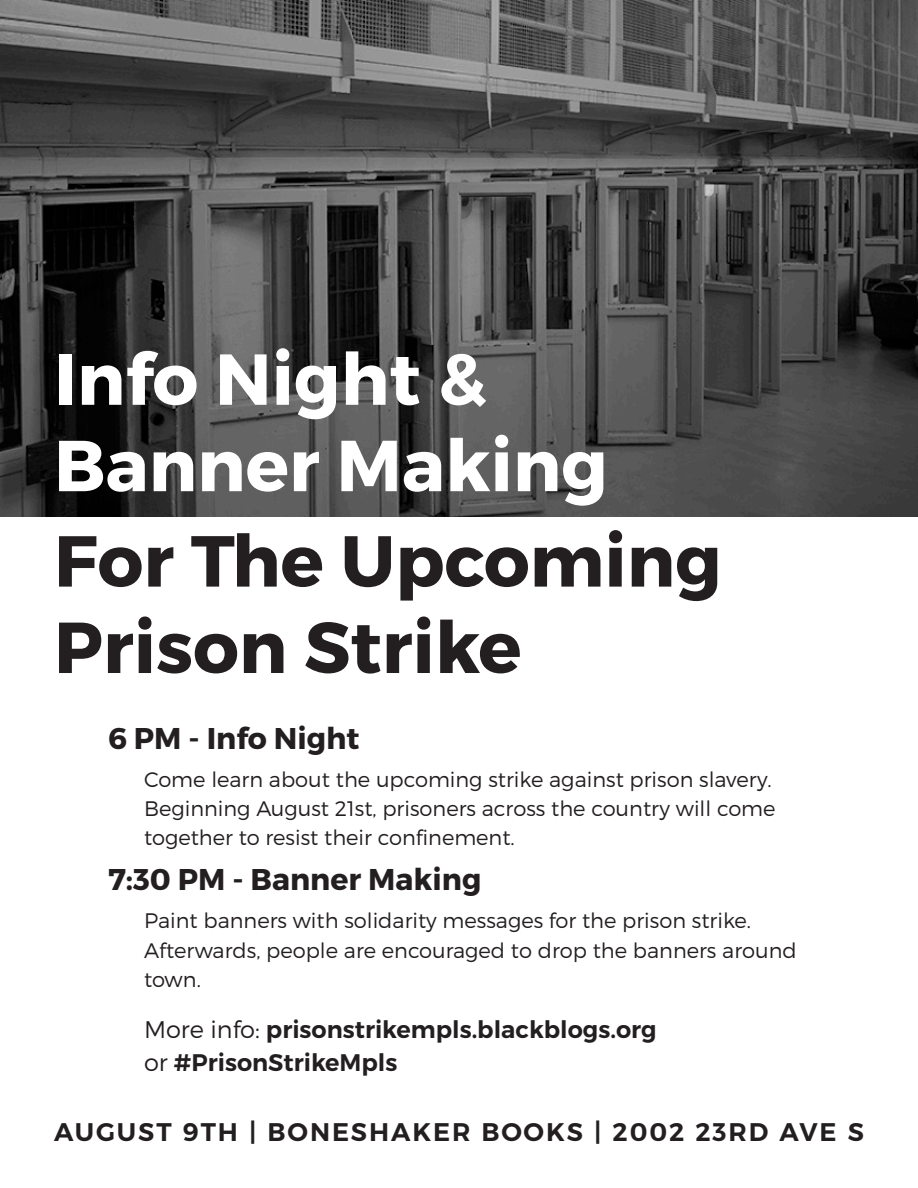
<style>
.page{position:relative;width:918px;height:1188px;background:#fff}
.page>*{position:absolute;margin:0;border:0;box-sizing:border-box;transform-origin:0 0}
.t1{font:700 72px/86.4px "Montserrat";color:#231f20}
.t2{font:700 72px/86.4px "Montserrat";color:#fff}
.t3{font:700 30px "Montserrat";color:#231f20}
.t4{font:600 25.5px "Montserrat";letter-spacing:.075em;color:#231f20}
.t5{font:600 24px/32.8px "Montserrat";color:#231f20}
.t6{font:300 21px/29.2px "Montserrat";color:#231f20}
.s1{font-weight:300}
</style>
<div class="page">
<img style="left:0;top:0;width:918px;height:516px">
<h1 class="t2" style="left:54px;top:337px;width:555px">Info Night &amp;<br>Banner Making</h1>
<h1 class="t1" style="left:54px;top:519px;width:669px">For The Upcoming<br>Prison Strike</h1>
<h2 class="t3" style="left:108px;top:719px;width:253px">6 PM - Info Night</h2>
<p class="t6" style="left:144px;top:765px;width:633px">Come learn about the upcoming strike against prison slavery.<br>Beginning August 21st, prisoners across the country will come together to resist their confinement.</p>
<h2 class="t3" style="left:108px;top:861px;width:375px">7:30 PM - Banner Making</h2>
<p class="t6" style="left:144px;top:906px;width:654px">Paint banners with solidarity messages for the prison strike.<br>Afterwards, people are encouraged to drop the banners around town.</p>
<p class="t5" style="left:144px;top:1013px;width:514px"><span class="s1">More info:</span> prisonstrikempls.blackblogs.org <span class="s1">or</span> #PrisonStrikeMpls</p>
<p class="t4" style="left:54px;top:1116px;width:812px">AUGUST 9TH | BONESHAKER BOOKS | 2002 23RD AVE S</p>
</div>
